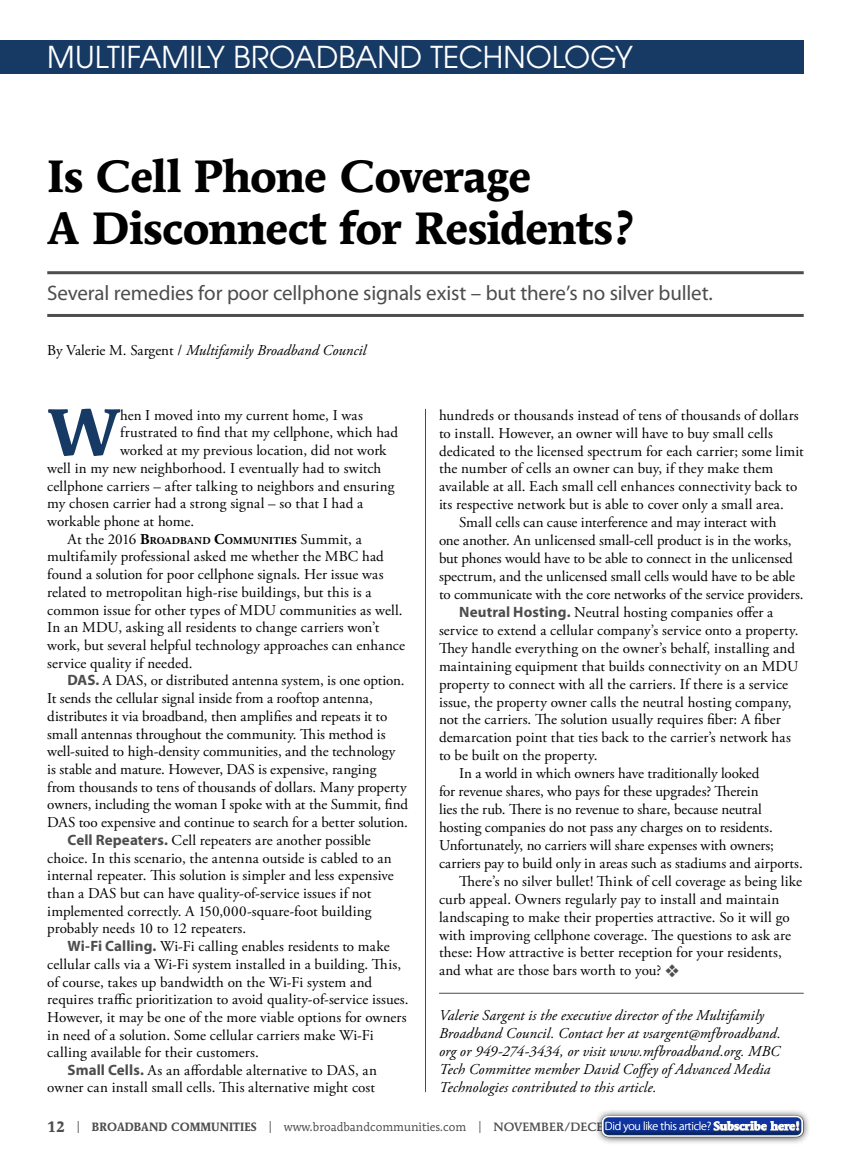
<style>
.page{position:relative;width:851px;height:1161px;background:#fff}
.page>*{position:absolute;margin:0;border:0;box-sizing:border-box;transform-origin:0 0}
.t1{font:700 65.55px "AT Mendoza Roman";color:#173a64}
.t2{font:700 45px/52.5px "AT Mendoza Roman";letter-spacing:-.03em;color:#000}
.t3{font:30px "Avant Garde";color:#fff}
.t4{font:21px "Myriad Pro";letter-spacing:-.01em;color:#4d4d4f}
.t5{font:15px/17.7px "Adobe Garamond Pro";letter-spacing:.005em;color:#000}
.t6{font:italic 15px/18px "Adobe Garamond Pro";letter-spacing:.005em;color:#000}
.t7{font:12px "AT Mendoza Roman";color:#4d4d4f}
.t8{font:300 12px "Myriad Pro";letter-spacing:-.02em;color:#fff}
.t9{font:700 10.5px "Adobe Garamond Pro";letter-spacing:.03em;color:#000}
.s1{font-style:normal}
.s2{font-family:"Myriad Pro";font-weight:700;color:#4d4d4f}
.s3{color:#4d4d4f}
.s4{font-family:"AT Mendoza Roman";font-weight:700}
.s5{font-weight:400;font-size:15px}
.s6{font-size:15px}
.s7{font-weight:700;font-size:15px}
.s8{font-weight:700}
.s9{font-weight:500}
</style>
<div class="page">
<div style="left:0;top:40px;width:803px;height:34px;background:#173a64"></div>
<hr style="left:47px;top:271px;width:756px;height:3px;background:#4d4d4f">
<hr style="left:47px;top:314px;width:756px;height:3px;background:#4d4d4f">
<hr style="left:439px;top:993px;width:364px;height:1px;background:#4d4d4f">
<hr style="left:425px;top:409px;width:1px;height:683px;background:#4d4d4f">
<div style="left:594px;top:1108px;width:217px;height:37px;background:#000;opacity:.75"></div>
<svg style="left:602px;top:1116px;width:201px;height:21px"></svg>
<svg style="left:603px;top:1117px;width:198px;height:18px;background:#264494"></svg>
<h3 class="t3" style="left:47px;top:39px;width:587px">MULTIFAMILY BROADBAND TECHNOLOGY</h3>
<h2 class="t2" style="left:47px;top:149px;width:589px">Is Cell Phone Coverage<br>A Disconnect for Residents?</h2>
<h3 class="t4" style="left:47px;top:280px;width:667px">Several remedies for poor cellphone signals exist – but there’s no silver bullet.</h3>
<p class="t6" style="left:47px;top:342px;width:320px"><span class="s1">By Valerie M. Sargent /</span> Multifamily Broadband Council</p>
<h1 class="t1" style="left:47px;top:391px;width:74px">W</h1>
<p class="t5" style="left:120px;top:407px;width:244px">hen I moved into my current home, I was</p>
<p class="t5" style="left:439px;top:407px;width:361px">hundreds or thousands instead of tens of thousands of dollars</p>
<p class="t5" style="left:439px;top:425px;width:335px">to install. However, an owner will have to buy small cells</p>
<p class="t5" style="left:439px;top:442px;width:366px">dedicated to the licensed spectrum for each carrier; some limit</p>
<p class="t5" style="left:439px;top:460px;width:336px">the number of cells an owner can buy, if they make them</p>
<p class="t5" style="left:439px;top:478px;width:360px">available at all. Each small cell enhances connectivity back to</p>
<p class="t5" style="left:439px;top:496px;width:346px">its respective network but is able to cover only a small area.</p>
<p class="t5" style="left:459px;top:514px;width:319px">Small cells can cause interference and may interact with</p>
<p class="t5" style="left:439px;top:532px;width:354px">one another. An unlicensed small-cell product is in the works,</p>
<p class="t5" style="left:439px;top:550px;width:355px">but phones would have to be able to connect in the unlicensed</p>
<p class="t5" style="left:439px;top:568px;width:357px">spectrum, and the unlicensed small cells would have to be able</p>
<p class="t5" style="left:439px;top:586px;width:366px">to communicate with the core networks of the service providers.</p>
<p class="t5" style="left:459px;top:604px;width:315px"><span class="s2">Neutral Hosting.</span> Neutral hosting companies offer a</p>
<p class="t5" style="left:439px;top:622px;width:361px">service to extend a cellular company’s service onto a property.</p>
<p class="t5" style="left:439px;top:640px;width:357px">They handle everything on the owner’s behalf, installing and</p>
<p class="t5" style="left:439px;top:658px;width:361px">maintaining equipment that builds connectivity on an MDU</p>
<p class="t5" style="left:439px;top:676px;width:351px">property to connect with all the carriers. If there is a service</p>
<p class="t5" style="left:439px;top:693px;width:354px">issue, the property owner calls the neutral hosting company,</p>
<p class="t5" style="left:439px;top:711px;width:343px">not the carriers. The solution usually requires fiber: A fiber</p>
<p class="t5" style="left:439px;top:729px;width:353px">demarcation point that ties back to the carrier’s network has</p>
<p class="t5" style="left:439px;top:747px;width:160px">to be built on the property.</p>
<p class="t5" style="left:459px;top:765px;width:302px">In a world in which owners have traditionally looked</p>
<p class="t5" style="left:439px;top:783px;width:321px">for revenue shares, who pays for these upgrades? Therein</p>
<p class="t5" style="left:439px;top:801px;width:324px">lies the rub. There is no revenue to share, because neutral</p>
<p class="t5" style="left:439px;top:819px;width:335px">hosting companies do not pass any charges on to residents.</p>
<p class="t5" style="left:439px;top:837px;width:336px">Unfortunately, no carriers will share expenses with owners;</p>
<p class="t5" style="left:439px;top:855px;width:365px">carriers pay to build only in areas such as stadiums and airports.</p>
<p class="t5" style="left:459px;top:873px;width:344px">There’s no silver bullet! Think of cell coverage as being like</p>
<p class="t5" style="left:439px;top:891px;width:342px">curb appeal. Owners regularly pay to install and maintain</p>
<p class="t5" style="left:439px;top:909px;width:352px">landscaping to make their properties attractive. So it will go</p>
<p class="t5" style="left:439px;top:926px;width:353px">with improving cellphone coverage. The questions to ask are</p>
<p class="t5" style="left:439px;top:944px;width:344px">these: How attractive is better reception for your residents,</p>
<p class="t5" style="left:439px;top:962px;width:242px">and what are those bars worth to you? <span class="s3">❖</span></p>
<p class="t6" style="left:439px;top:1007px;width:343px">Valerie Sargent is the executive director of the Multifamily Broadband Council. Contact her at vsargent@mfbroadband. org or 949-274-3434, or visit www.mfbroadband.org. MBC Tech Committee member David Coffey of Advanced Media Technologies contributed to this article.</p>
<p class="t8" style="left:605px;top:1119px;width:197px">Did you like this article? <span class="s4">Subscribe here!</span></p>
<p class="t5" style="left:120px;top:424px;width:279px">frustrated to find that my cellphone, which had</p>
<p class="t5" style="left:120px;top:442px;width:268px">worked at my previous location, did not work</p>
<p class="t5" style="left:47px;top:460px;width:335px">well in my new neighborhood. I eventually had to switch</p>
<p class="t5" style="left:47px;top:477px;width:348px">cellphone carriers – after talking to neighbors and ensuring</p>
<p class="t5" style="left:47px;top:495px;width:317px">my chosen carrier had a strong signal – so that I had a</p>
<p class="t5" style="left:47px;top:513px;width:148px">workable phone at home.</p>
<p class="t9" style="left:68px;top:534px;width:296px"><span class="s5">At the 2016</span> <span class="s6">B</span>ROADBAND <span class="s6">C</span>OMMUNITIES <span class="s5">Summit, a</span></p>
<p class="t5" style="left:47px;top:548px;width:359px">multifamily professional asked me whether the MBC had found a solution for poor cellphone signals. Her issue was related to metropolitan high-rise buildings, but this is a common issue for other types of MDU communities as well.<br>In an MDU, asking all residents to change carriers won’t work, but several helpful technology approaches can enhance service quality if needed.</p>
<p class="t5" style="left:68px;top:672px;width:338px"><span class="s2">DAS.</span> A DAS, or distributed antenna system, is one option.</p>
<p class="t5" style="left:47px;top:690px;width:327px">It sends the cellular signal inside from a rooftop antenna,</p>
<p class="t5" style="left:47px;top:708px;width:341px">distributes it via broadband, then amplifies and repeats it to</p>
<p class="t5" style="left:47px;top:725px;width:340px">small antennas throughout the community. This method is</p>
<p class="t5" style="left:47px;top:743px;width:349px">well-suited to high-density communities, and the technology</p>
<p class="t5" style="left:47px;top:761px;width:330px">is stable and mature. However, DAS is expensive, ranging</p>
<p class="t5" style="left:47px;top:779px;width:361px">from thousands to tens of thousands of dollars. Many property</p>
<p class="t5" style="left:47px;top:796px;width:362px">owners, including the woman I spoke with at the Summit, find</p>
<p class="t5" style="left:47px;top:814px;width:362px">DAS too expensive and continue to search for a better solution.</p>
<p class="t5" style="left:68px;top:832px;width:305px"><span class="s2">Cell Repeaters.</span> Cell repeaters are another possible</p>
<p class="t5" style="left:47px;top:849px;width:346px">choice. In this scenario, the antenna outside is cabled to an</p>
<p class="t5" style="left:47px;top:867px;width:348px">internal repeater. This solution is simpler and less expensive</p>
<p class="t5" style="left:47px;top:885px;width:325px">than a DAS but can have quality-of-service issues if not</p>
<p class="t5" style="left:47px;top:903px;width:325px">implemented correctly. A 150,000-square-foot building</p>
<p class="t5" style="left:47px;top:920px;width:200px">probably needs 10 to 12 repeaters.</p>
<p class="t5" style="left:68px;top:938px;width:324px"><span class="s2">Wi-Fi Calling.</span> Wi-Fi calling enables residents to make</p>
<p class="t5" style="left:47px;top:956px;width:355px">cellular calls via a Wi-Fi system installed in a building. This,</p>
<p class="t5" style="left:47px;top:973px;width:326px">of course, takes up bandwidth on the Wi-Fi system and</p>
<p class="t5" style="left:47px;top:991px;width:363px">requires traffic prioritization to avoid quality-of-service issues.</p>
<p class="t5" style="left:47px;top:1009px;width:361px">However, it may be one of the more viable options for owners</p>
<p class="t5" style="left:47px;top:1027px;width:328px">in need of a solution. Some cellular carriers make Wi-Fi</p>
<p class="t5" style="left:47px;top:1044px;width:213px">calling available for their customers.</p>
<p class="t5" style="left:68px;top:1062px;width:311px"><span class="s2">Small Cells.</span> As an affordable alternative to DAS, an</p>
<p class="t5" style="left:47px;top:1079px;width:329px">owner can install small cells. This alternative might cost</p>
<p class="t7" style="left:47px;top:1120px;width:624px"><span class="s7">12</span> | <span class="s8">BROADBAND COMMUNITIES</span> | www.broadbandcommunities.com | <span class="s9">NOVEMBER/DECEMBER 2016</span></p>
</div>
